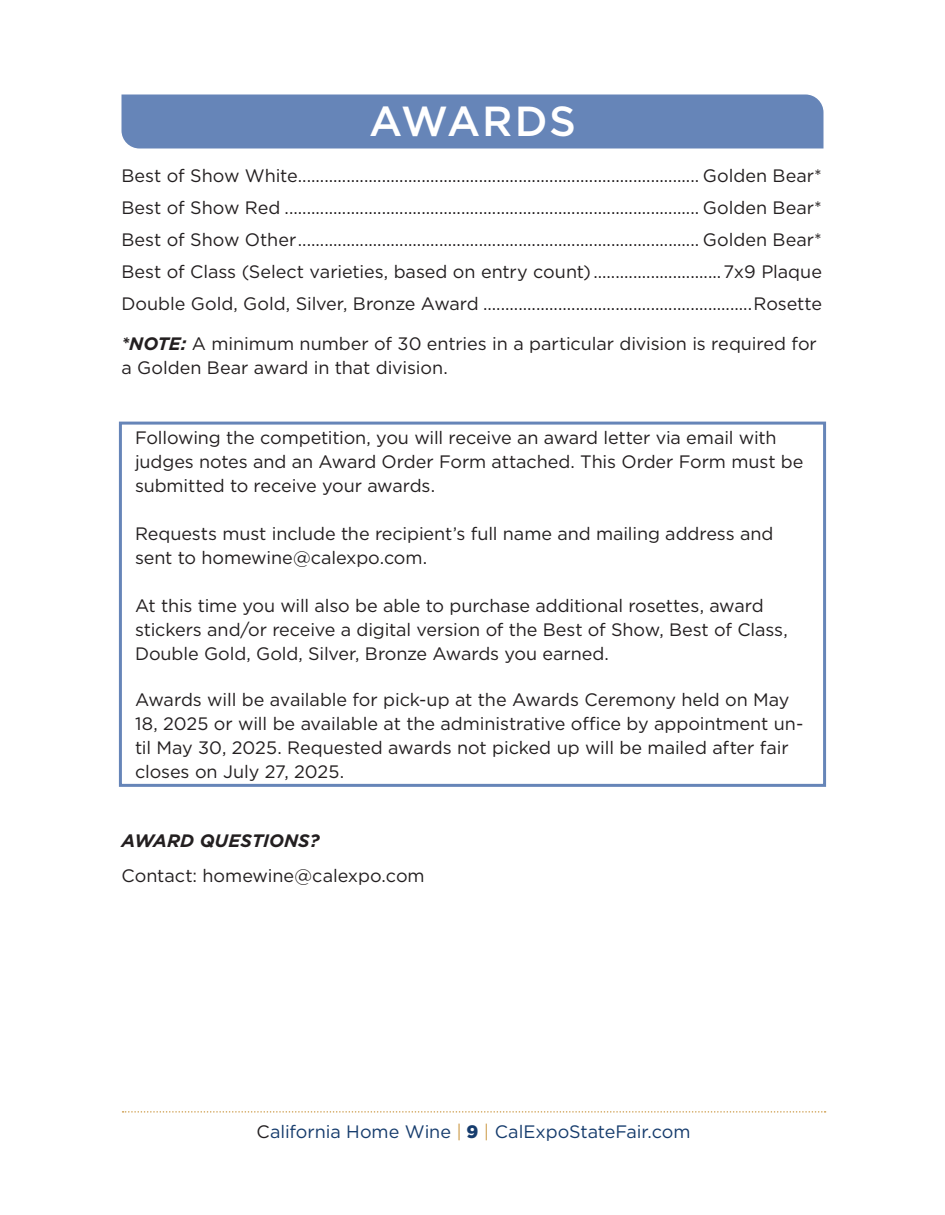
<style>
.page{position:relative;width:945px;height:1215px;background:#fff}
.page>*{position:absolute;margin:0;border:0;box-sizing:border-box;transform-origin:0 0}
.t1{font:500 42px "Gotham";letter-spacing:.035em;color:#fff}
.t2{font:18px/24px "Gotham";letter-spacing:-.005em;color:#231f20}
.t3{font:18px "Gotham";letter-spacing:-.005em;color:#163c6d}
.t4{font:italic 700 18px "Gotham";color:#231f20}
.s1{font-weight:700;font-style:italic}
.s2{color:#231f20}
.s3{color:#cfa052}
.s4{font-weight:900}
</style>
<div class="page">
<svg style="left:123px;top:1111px;width:703px;height:2px"></svg>
<div style="left:122px;top:94px;width:702px;height:54px;background:#6685b8"></div>
<div style="left:119px;top:422px;width:707px;height:365px;border:3px solid #6685b8"></div>
<h1 class="t1" style="left:369px;top:93px;width:208px">AWARDS</h1>
<p class="t2" style="left:122px;top:159px;width:702px;line-height:32.1px;text-align:justify">Best of Show White........................................................................................... Golden Bear* Best of Show Red .............................................................................................. Golden Bear* Best of Show Other........................................................................................... Golden Bear* Best of Class (Select varieties, based on entry count) .............................7x9 Plaque Double Gold, Gold, Silver, Bronze Award .............................................................Rosette</p>
<p class="t2" style="left:122px;top:332px;width:697px"><span class="s1">*NOTE:</span> A minimum number of 30 entries in a particular division is required for a Golden Bear award in that division.</p>
<p class="t2" style="left:135px;top:425px;width:670px">Following the competition, you will receive an award letter via email with judges notes and an Award Order Form attached. This Order Form must be submitted to receive your awards.</p>
<p class="t2" style="left:135px;top:521px;width:640px">Requests must include the recipient’s full name and mailing address and sent to homewine@calexpo.com.</p>
<p class="t2" style="left:135px;top:593px;width:654px">At this time you will also be able to purchase additional rosettes, award stickers and/or receive a digital version of the Best of Show, Best of Class,<br>Double Gold, Gold, Silver, Bronze Awards you earned.</p>
<p class="t2" style="left:135px;top:687px;width:670px">Awards will be available for pick-up at the Awards Ceremony held on May 18, 2025 or will be available at the administrative office by appointment un&shy;til May 30, 2025. Requested awards not picked up will be mailed after fair closes on July 27, 2025.</p>
<p class="t4" style="left:122px;top:829px;width:200px">AWARD QUESTIONS?</p>
<p class="t2" style="left:122px;top:863px;width:305px">Contact: homewine@calexpo.com</p>
<p class="t3" style="left:257px;top:1120px;width:435px"><span class="s2">C</span>alifornia Home Wine <span class="s3">|</span> <span class="s4">9</span> <span class="s3">|</span> CalExpoStateFair.com</p>
</div>
